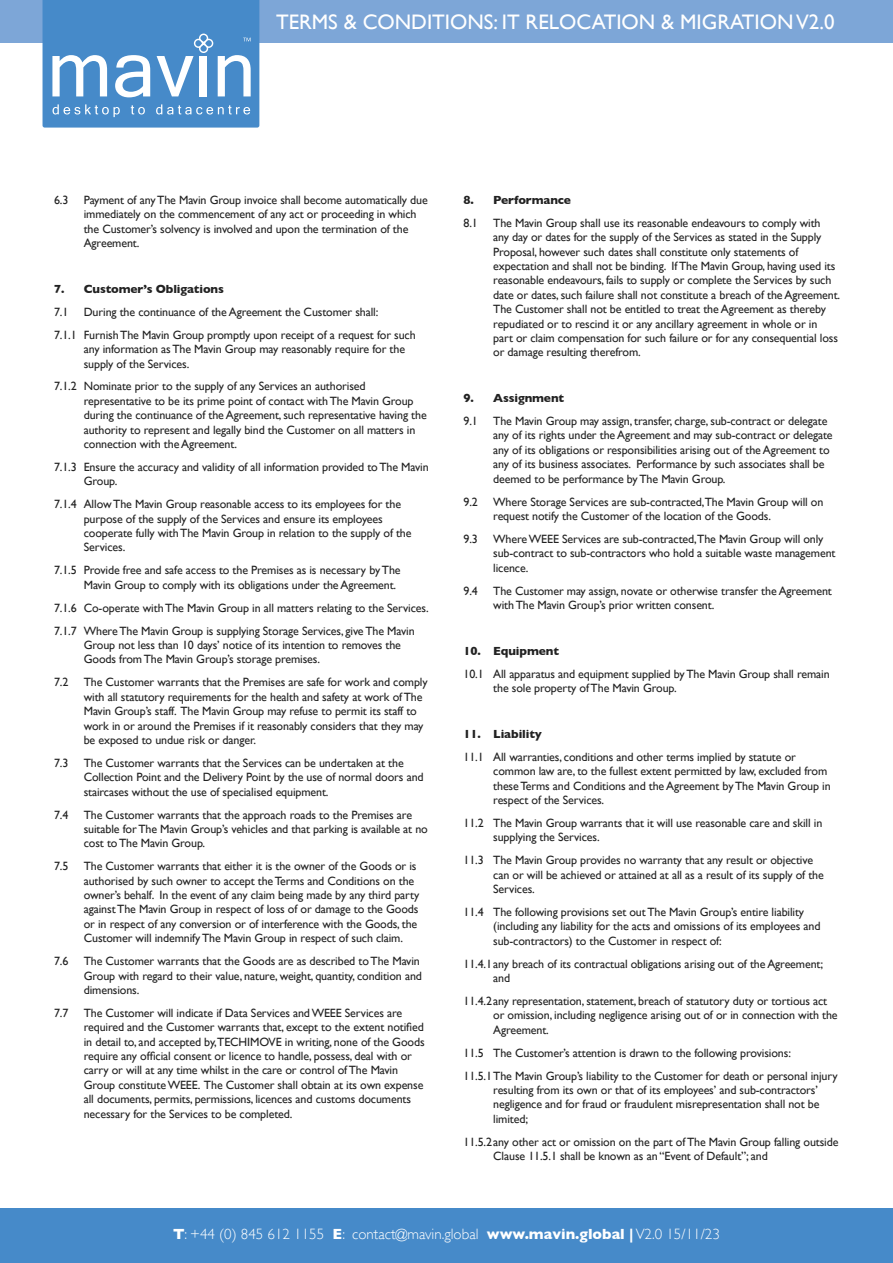
<style>
.page{position:relative;width:893px;height:1263px;background:#fff}
.page>*{position:absolute;margin:0;border:0;box-sizing:border-box;transform-origin:0 0}
.t1{font:21px "Gill Sans";color:#fff}
.t2{font:300 15px "Gill Sans";color:#fff}
.t3{font:12px/14.4px "Gill Sans";letter-spacing:-.01em;color:#222}
.t4{font:700 12px "Gill Sans";letter-spacing:-.01em;color:#222}
.s1{font-weight:700}
</style>
<div class="page">
<div style="left:0;top:0;width:893px;height:43px;background:#7da6d7"></div>
<svg style="left:43px;top:0;width:216px;height:128px"></svg>
<div style="left:0;top:1209px;width:893px;height:54px;background:#468ac9"></div>
<p class="t1" style="left:276px;top:9px;width:560px">TERMS &amp; CONDITIONS: IT RELOCATION &amp; MIGRATION V2.0</p>
<p class="t3" style="left:54px;top:193px;width:16px">6.3</p>
<p class="t3" style="left:84px;top:193px;width:346px">Payment of any The Mavin Group invoice shall become automatically due immediately on the commencement of any act or proceeding in which the Customer’s solvency is involved and upon the termination of the Agreement.</p>
<p class="t4" style="left:54px;top:279px;width:171px">7. Customer’s Obligations</p>
<p class="t3" style="left:54px;top:304px;width:16px">7.1</p>
<p class="t3" style="left:84px;top:304px;width:296px">During the continuance of the Agreement the Customer shall:</p>
<p class="t3" style="left:84px;top:327px;width:333px;text-indent:-30px">7.1.1 Furnish The Mavin Group promptly upon receipt of a request for such any information as The Mavin Group may reasonably require for the supply of the Services.</p>
<p class="t3" style="left:84px;top:379px;width:344px;text-indent:-30px">7.1.2 Nominate prior to the supply of any Services an authorised representative to be its prime point of contact with The Mavin Group during the continuance of the Agreement, such representative having the authority to represent and legally bind the Customer on all matters in connection with the Agreement.</p>
<p class="t3" style="left:84px;top:460px;width:346px;text-indent:-30px">7.1.3 Ensure the accuracy and validity of all information provided to The Mavin<br>Group.</p>
<p class="t3" style="left:84px;top:497px;width:329px;text-indent:-30px">7.1.4 Allow The Mavin Group reasonable access to its employees for the purpose of the supply of the Services and ensure its employees cooperate fully with The Mavin Group in relation to the supply of the Services.</p>
<p class="t3" style="left:84px;top:563px;width:318px;text-indent:-30px">7.1.5 Provide free and safe access to the Premises as is necessary by The<br>Mavin Group to comply with its obligations under the Agreement.</p>
<p class="t3" style="left:54px;top:600px;width:376px">7.1.6 Co-operate with The Mavin Group in all matters relating to the Services.</p>
<p class="t3" style="left:84px;top:623px;width:332px;text-indent:-30px">7.1.7 Where The Mavin Group is supplying Storage Services, give The Mavin<br>Group not less than 10 days’ notice of its intention to removes the<br>Goods from The Mavin Group’s storage premises.</p>
<p class="t3" style="left:54px;top:675px;width:16px">7.2</p>
<p class="t3" style="left:84px;top:675px;width:345px">The Customer warrants that the Premises are safe for work and comply with all statutory requirements for the health and safety at work of The Mavin Group’s staff. The Mavin Group may refuse to permit its staff to work in or around the Premises if it reasonably considers that they may be exposed to undue risk or danger.</p>
<p class="t3" style="left:54px;top:755px;width:16px">7.3</p>
<p class="t3" style="left:84px;top:755px;width:341px">The Customer warrants that the Services can be undertaken at the<br>Collection Point and the Delivery Point by the use of normal doors and staircases without the use of specialised equipment.</p>
<p class="t3" style="left:54px;top:807px;width:16px">7.4</p>
<p class="t3" style="left:84px;top:807px;width:346px">The Customer warrants that the approach roads to the Premises are suitable for The Mavin Group’s vehicles and that parking is available at no cost to The Mavin Group.</p>
<p class="t3" style="left:54px;top:859px;width:16px">7.5</p>
<p class="t3" style="left:84px;top:859px;width:337px">The Customer warrants that either it is the owner of the Goods or is authorised by such owner to accept the Terms and Conditions on the owner’s behalf. In the event of any claim being made by any third party against The Mavin Group in respect of loss of or damage to the Goods or in respect of any conversion or of interference with the Goods, the Customer will indemnify The Mavin Group in respect of such claim.</p>
<p class="t3" style="left:54px;top:954px;width:16px">7.6</p>
<p class="t3" style="left:84px;top:954px;width:340px">The Customer warrants that the Goods are as described to The Mavin<br>Group with regard to their value, nature, weight, quantity, condition and dimensions.</p>
<p class="t3" style="left:54px;top:1005px;width:16px">7.7</p>
<p class="t3" style="left:84px;top:1005px;width:342px">The Customer will indicate if Data Services and WEEE Services are required and the Customer warrants that, except to the extent notified in detail to, and accepted by,TECHIMOVE in writing, none of the Goods require any official consent or licence to handle, possess, deal with or carry or will at any time whilst in the care or control of The Mavin Group constitute WEEE. The Customer shall obtain at its own expense all documents, permits, permissions, licences and customs documents necessary for the Services to be completed.</p>
<p class="t4" style="left:463px;top:190px;width:109px">8. Performance</p>
<p class="t3" style="left:463px;top:215px;width:16px">8.1</p>
<p class="t3" style="left:493px;top:215px;width:348px">The Mavin Group shall use its reasonable endeavours to comply with<br>any day or dates for the supply of the Services as stated in the Supply Proposal, however such dates shall constitute only statements of expectation and shall not be binding. If The Mavin Group, having used its reasonable endeavours, fails to supply or complete the Services by such date or dates, such failure shall not constitute a breach of the Agreement.<br>The Customer shall not be entitled to treat the Agreement as thereby repudiated or to rescind it or any ancillary agreement in whole or in<br>part or claim compensation for such failure or for any consequential loss or damage resulting therefrom.</p>
<p class="t4" style="left:463px;top:389px;width:102px">9. Assignment</p>
<p class="t3" style="left:463px;top:414px;width:16px">9.1</p>
<p class="t3" style="left:493px;top:414px;width:341px">The Mavin Group may assign, transfer, charge, sub-contract or delegate any of its rights under the Agreement and may sub-contract or delegate any of its obligations or responsibilities arising out of the Agreement to any of its business associates. Performance by such associates shall be deemed to be performance by The Mavin Group.</p>
<p class="t3" style="left:463px;top:494px;width:16px">9.2</p>
<p class="t3" style="left:493px;top:494px;width:332px">Where Storage Services are sub-contracted,The Mavin Group will on request notify the Customer of the location of the Goods.</p>
<p class="t3" style="left:463px;top:531px;width:16px">9.3</p>
<p class="t3" style="left:493px;top:531px;width:344px">Where WEEE Services are sub-contracted,The Mavin Group will only sub-contract to sub-contractors who hold a suitable waste management licence.</p>
<p class="t3" style="left:463px;top:583px;width:16px">9.4</p>
<p class="t3" style="left:493px;top:583px;width:340px">The Customer may assign, novate or otherwise transfer the Agreement with The Mavin Group’s prior written consent.</p>
<p class="t4" style="left:463px;top:641px;width:97px">10. Equipment</p>
<p class="t3" style="left:493px;top:666px;width:338px;text-indent:-30px">10.1 All apparatus and equipment supplied by The Mavin Group shall remain the sole property of The Mavin Group.</p>
<p class="t4" style="left:463px;top:724px;width:80px">11. Liability</p>
<p class="t3" style="left:493px;top:749px;width:339px;text-indent:-30px">11.1 All warranties, conditions and other terms implied by statute or common law are, to the fullest extent permitted by law, excluded from these Terms and Conditions and the Agreement by The Mavin Group in respect of the Services.</p>
<p class="t3" style="left:493px;top:816px;width:331px;text-indent:-30px">11.2 The Mavin Group warrants that it will use reasonable care and skill in supplying the Services.</p>
<p class="t3" style="left:493px;top:853px;width:332px;text-indent:-30px">11.3 The Mavin Group provides no warranty that any result or objective can or will be achieved or attained at all as a result of its supply of the<br>Services.</p>
<p class="t3" style="left:493px;top:905px;width:329px;text-indent:-30px">11.4 The following provisions set out The Mavin Group’s entire liability (including any liability for the acts and omissions of its employees and sub-contractors) to the Customer in respect of:</p>
<p class="t3" style="left:493px;top:956px;width:331px;text-indent:-30px">11.4.1any breach of its contractual obligations arising out of the Agreement; and</p>
<p class="t3" style="left:493px;top:994px;width:346px;text-indent:-30px">11.4.2any representation, statement, breach of statutory duty or tortious act or omission, including negligence arising out of or in connection with the<br>Agreement.</p>
<p class="t3" style="left:463px;top:1045px;width:329px">11.5 The Customer’s attention is drawn to the following provisions:</p>
<p class="t3" style="left:493px;top:1068px;width:346px;text-indent:-30px">11.5.1The Mavin Group’s liability to the Customer for death or personal injury resulting from its own or that of its employees’ and sub-contractors’ negligence and for fraud or fraudulent misrepresentation shall not be limited;</p>
<p class="t3" style="left:493px;top:1134px;width:347px;text-indent:-30px">11.5.2any other act or omission on the part of The Mavin Group falling outside<br>Clause 11.5.1 shall be known as an “Event of Default”; and</p>
<p class="t2" style="left:173px;top:1222px;width:548px"><span class="s1">T</span>: +44 (0) 845 612 1155 <span class="s1">E</span>: contact@mavin.global <span class="s1">www.mavin.global |</span> V2.0 15/11/23</p>
</div>
